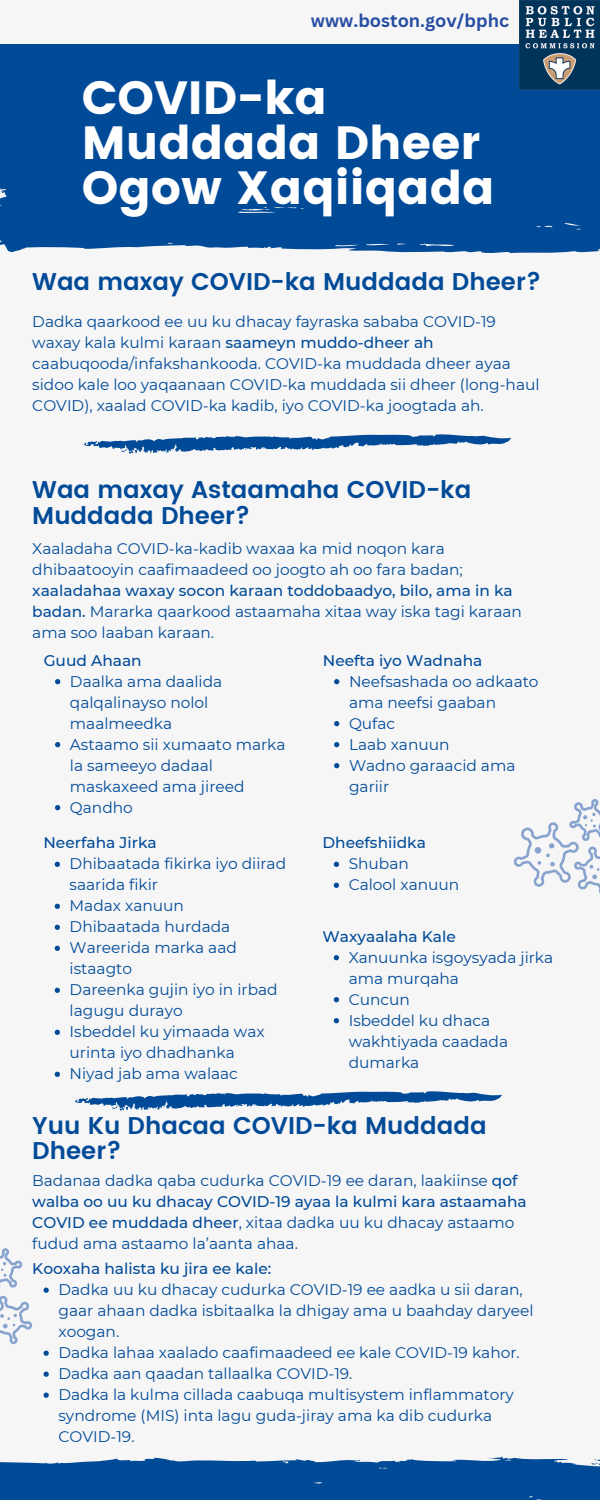
<style>
.page{position:relative;width:600px;height:1500px;background:#f6f6f6}
.page>*{position:absolute;margin:0;border:0;box-sizing:border-box;transform-origin:0 0}
.t1{font:46.5px/45px "Poppins";color:#fff}
.t2{font:600 24.2px/25.5px "Poppins";color:#004a98}
.t3{font:700 18px "Canva Sans";color:#274ea3}
.t4{font:15.4px/21px "Montserrat";color:#004a98}
.t5{font:500 15.4px "Montserrat";color:#004a98}
.s1{font-weight:500}
</style>
<div class="page">
<svg style="left:0;top:187px;width:600px;height:66px;background:#0e549d"></svg>
<div style="left:0;top:44px;width:600px;height:143px;background:#004a98"></div>
<svg style="left:84px;top:434px;width:427px;height:20px"></svg>
<svg style="left:0;top:1457px;width:600px;height:43px;background:#175aa0"></svg>
<svg style="left:75px;top:1091px;width:427px;height:20px"></svg>
<svg style="left:514px;top:799px;width:86px;height:95px"></svg>
<svg style="left:0;top:1296px;width:32px;height:48px"></svg>
<svg style="left:0;top:1248px;width:22px;height:40px"></svg>
<img style="left:519px;top:0;width:81px;height:89px">
<svg style="left:55px;top:679px;width:5px;height:5px"></svg>
<svg style="left:55px;top:742px;width:5px;height:5px"></svg>
<svg style="left:55px;top:805px;width:5px;height:5px"></svg>
<svg style="left:334px;top:679px;width:5px;height:5px"></svg>
<svg style="left:334px;top:721px;width:5px;height:5px"></svg>
<svg style="left:334px;top:742px;width:5px;height:5px"></svg>
<svg style="left:334px;top:763px;width:5px;height:5px"></svg>
<svg style="left:55px;top:862px;width:5px;height:5px"></svg>
<svg style="left:55px;top:904px;width:5px;height:5px"></svg>
<svg style="left:55px;top:925px;width:5px;height:5px"></svg>
<svg style="left:55px;top:946px;width:5px;height:5px"></svg>
<svg style="left:55px;top:988px;width:5px;height:5px"></svg>
<svg style="left:55px;top:1030px;width:5px;height:5px"></svg>
<svg style="left:55px;top:1072px;width:5px;height:5px"></svg>
<svg style="left:334px;top:862px;width:5px;height:5px"></svg>
<svg style="left:334px;top:883px;width:5px;height:5px"></svg>
<svg style="left:334px;top:955px;width:5px;height:5px"></svg>
<svg style="left:334px;top:997px;width:5px;height:5px"></svg>
<svg style="left:334px;top:1018px;width:5px;height:5px"></svg>
<svg style="left:44px;top:1288px;width:5px;height:5px"></svg>
<svg style="left:44px;top:1351px;width:5px;height:5px"></svg>
<svg style="left:44px;top:1372px;width:5px;height:5px"></svg>
<svg style="left:44px;top:1393px;width:5px;height:5px"></svg>
<p class="t3" style="left:311px;top:7px;width:200px">www.boston.gov/bphc</p>
<h1 class="t1" style="left:82px;top:75px;width:414px">COVID-ka<br>Muddada Dheer<br>Ogow Xaqiiqada</h1>
<h2 class="t2" style="left:32px;top:269px;width:511px">Waa maxay COVID-ka Muddada Dheer?</h2>
<p class="t4" style="left:32px;top:311px;width:509px">Dadka qaarkood ee uu ku dhacay fayraska sababa COVID-19 waxay kala kulmi karaan <span class="s1">saameyn muddo-dheer ah </span>caabuqooda/infakshankooda. COVID-ka muddada dheer ayaa sidoo kale loo yaqaanaan COVID-ka muddada sii dheer (long-haul COVID), xaalad COVID-ka kadib, iyo COVID-ka joogtada ah.</p>
<h2 class="t2" style="left:32px;top:477px;width:441px">Waa maxay Astaamaha COVID-ka<br>Muddada Dheer?</h2>
<p class="t4" style="left:32px;top:538px;width:432px">Xaaladaha COVID-ka-kadib waxaa ka mid noqon kara dhibaatooyin caafimaadeed oo joogto ah oo fara badan;</p>
<p class="t4" style="left:32px;top:580px;width:491px"><span class="s1">xaaladahaa waxay socon karaan toddobaadyo, bilo, ama in ka badan.</span> Mararka qaarkood astaamaha xitaa way iska tagi karaan ama soo laaban karaan.</p>
<p class="t5" style="left:44px;top:651px;width:99px">Guud Ahaan</p>
<p class="t4" style="left:70px;top:671px;width:217px">Daalka ama daalida qalqalinayso nolol maalmeedka<br>Astaamo sii xumaato marka la sameeyo dadaal maskaxeed ama jireed<br>Qandho</p>
<p class="t5" style="left:43px;top:833px;width:115px">Neerfaha Jirka</p>
<p class="t4" style="left:70px;top:853px;width:218px">Dhibaatada fikirka iyo diirad saarida fikir<br>Madax xanuun<br>Dhibaatada hurdada<br>Wareerida marka aad istaagto<br>Dareenka gujin iyo in irbad lagugu durayo<br>Isbeddel ku yimaada wax urinta iyo dhadhanka<br>Niyad jab ama walaac</p>
<p class="t5" style="left:323px;top:651px;width:161px">Neefta iyo Wadnaha</p>
<p class="t4" style="left:349px;top:671px;width:191px">Neefsashada oo adkaato ama neefsi gaaban<br>Qufac<br>Laab xanuun<br>Wadno garaacid ama gariir</p>
<p class="t5" style="left:323px;top:833px;width:105px">Dheefshiidka</p>
<p class="t4" style="left:349px;top:853px;width:112px">Shuban<br>Calool xanuun</p>
<p class="t5" style="left:323px;top:927px;width:135px">Waxyaalaha Kale</p>
<p class="t4" style="left:349px;top:947px;width:206px">Xanuunka isgoysyada jirka ama murqaha<br>Cuncun<br>Isbeddel ku dhaca wakhtiyada caadada dumarka</p>
<h2 class="t2" style="left:32px;top:1113px;width:456px">Yuu Ku Dhacaa COVID-ka Muddada<br>Dheer?</h2>
<p class="t4" style="left:32px;top:1170px;width:496px">Badanaa dadka qaba cudurka COVID-19 ee daran, laakiinse <span class="s1">qof walba oo uu ku dhacay COVID-19 ayaa la kulmi kara astaamaha COVID ee muddada dheer</span>, xitaa dadka uu ku dhacay astaamo fudud ama astaamo la’aanta ahaa.</p>
<p class="t4" style="left:58px;top:1279px;width:477px">Dadka uu ku dhacay cudurka COVID-19 ee aadka u sii daran, gaar ahaan dadka isbitaalka la dhigay ama u baahday daryeel xoogan.<br>Dadka lahaa xaalado caafimaadeed ee kale COVID-19 kahor.<br>Dadka aan qaadan tallaalka COVID-19.<br>Dadka la kulma cillada caabuqa multisystem inflammatory syndrome (MIS) inta lagu guda-jiray ama ka dib cudurka COVID-19.</p>
<p class="t5" style="left:32px;top:1259px;width:241px">Kooxaha halista ku jira ee kale:</p>
</div>
